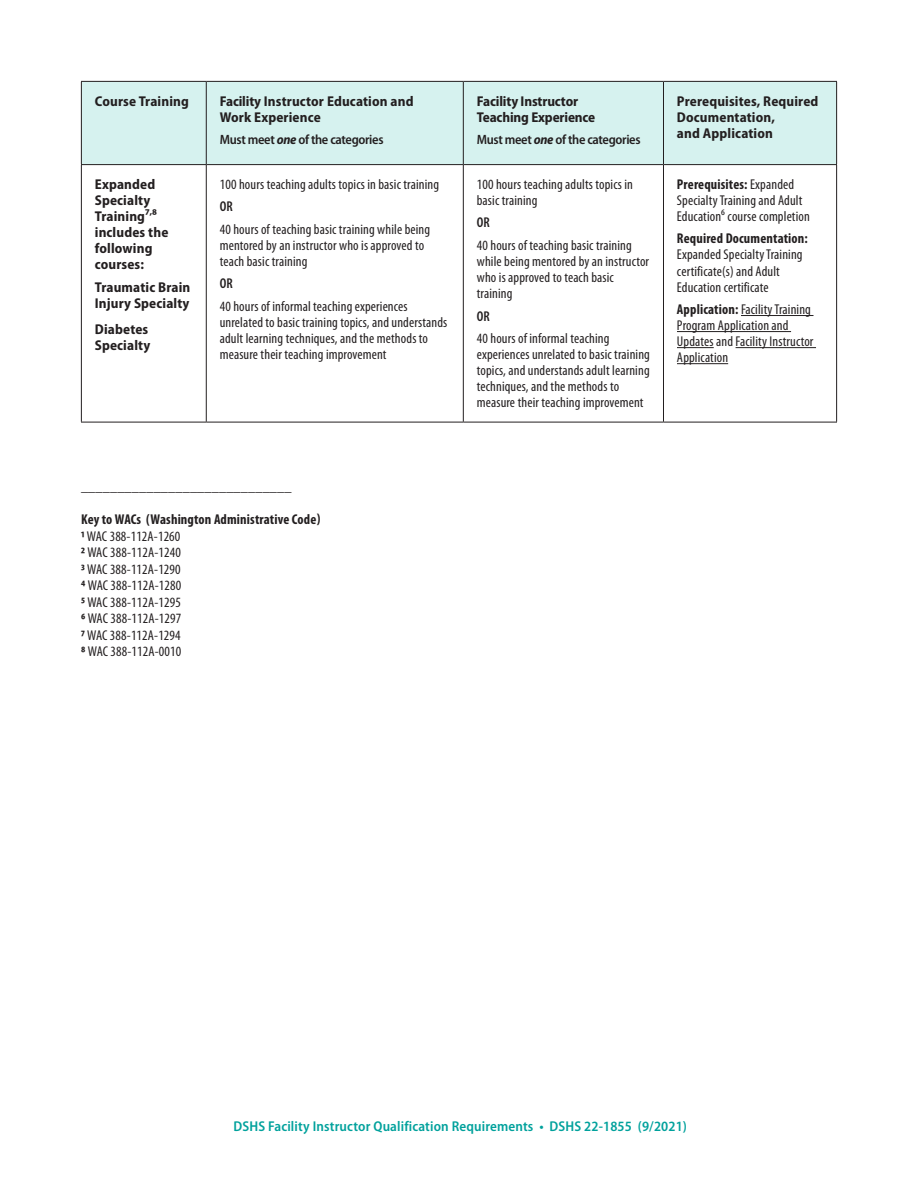
<style>
.page{position:relative;width:918px;height:1188px;background:#fff}
.page>*{position:absolute;margin:0;border:0;box-sizing:border-box;transform-origin:0 0}
.Body_copy{font:condensed 14.25px/16px "Myriad Pro";letter-spacing:.01em;color:#231f20}
.Body_copy-2{font:700 semi-condensed 14.25px/16px "Myriad Pro";letter-spacing:.01em;color:#231f20}
.Body_copy-3{font:700 condensed 14.25px "Myriad Pro";letter-spacing:.01em;color:#231f20}
.Body_copy-4{font:600 semi-condensed 14.25px "Myriad Pro";letter-spacing:.01em;color:#00a19c}
.Body_copy-5{font:700 semi-condensed 14.25px/16px "Myriad Pro";letter-spacing:-.01em;color:#231f20}
.Body_copy-6{font:600 condensed 14.25px "Myriad Pro";letter-spacing:.01em;color:#231f20}
.Body_copy-7{font:600 semi-condensed 13.5px "Myriad Pro";letter-spacing:-.025em;color:#231f20}
.s1{font-weight:700;font-style:italic}
.s2{font-weight:700}
</style>
<div class="page">
<div style="left:82px;top:82px;width:754px;height:82px;background:#d6f2ef"></div>
<hr style="left:81px;top:81px;width:125px;height:1px;background:#231f20">
<hr style="left:81px;top:82px;width:1px;height:82px;background:#231f20">
<hr style="left:206px;top:81px;width:257px;height:1px;background:#231f20">
<hr style="left:206px;top:82px;width:1px;height:82px;background:#231f20">
<hr style="left:463px;top:81px;width:200px;height:1px;background:#231f20">
<hr style="left:463px;top:82px;width:1px;height:82px;background:#231f20">
<hr style="left:663px;top:81px;width:174px;height:1px;background:#231f20">
<hr style="left:663px;top:82px;width:1px;height:82px;background:#231f20">
<hr style="left:836px;top:82px;width:1px;height:82px;background:#231f20">
<hr style="left:81px;top:164px;width:125px;height:1px;background:#231f20">
<hr style="left:81px;top:165px;width:1px;height:257px;background:#231f20">
<hr style="left:206px;top:164px;width:257px;height:1px;background:#231f20">
<hr style="left:206px;top:165px;width:1px;height:257px;background:#231f20">
<hr style="left:463px;top:164px;width:200px;height:1px;background:#231f20">
<hr style="left:463px;top:165px;width:1px;height:257px;background:#231f20">
<hr style="left:663px;top:164px;width:174px;height:1px;background:#231f20">
<hr style="left:663px;top:165px;width:1px;height:257px;background:#231f20">
<hr style="left:836px;top:165px;width:1px;height:257px;background:#231f20">
<hr style="left:81px;top:422px;width:125px;height:1px;background:#231f20">
<hr style="left:206px;top:422px;width:257px;height:1px;background:#231f20">
<hr style="left:463px;top:422px;width:200px;height:1px;background:#231f20">
<hr style="left:663px;top:422px;width:174px;height:1px;background:#231f20">
<hr style="left:741px;top:315px;width:72px;height:1px;background:#231f20">
<hr style="left:677px;top:331px;width:114px;height:1px;background:#231f20">
<hr style="left:677px;top:347px;width:37px;height:1px;background:#231f20">
<hr style="left:736px;top:347px;width:80px;height:1px;background:#231f20">
<hr style="left:677px;top:363px;width:51px;height:1px;background:#231f20">
<p class="Body_copy-2" style="left:95px;top:93px;width:96px">Course Training</p>
<p class="Body_copy-2" style="left:220px;top:93px;width:195px">Facility Instructor Education and<br>Work Experience</p>
<p class="Body_copy-7" style="left:220px;top:132px;width:165px">Must meet <span class="s1">one</span> of the categories</p>
<p class="Body_copy-2" style="left:95px;top:176px;width:75px">Expanded<br>Specialty<br>Training⁷,⁸ includes the following courses:</p>
<p class="Body_copy-2" style="left:95px;top:279px;width:97px">Traumatic Brain<br>Injury Specialty</p>
<p class="Body_copy-2" style="left:95px;top:321px;width:57px">Diabetes<br>Specialty</p>
<p class="Body_copy" style="left:220px;top:176px;width:221px">100 hours teaching adults topics in basic training</p>
<p class="Body_copy-6" style="left:220px;top:199px;width:15px">OR</p>
<p class="Body_copy" style="left:220px;top:221px;width:212px">40 hours of teaching basic training while being mentored by an instructor who is approved to teach basic training</p>
<p class="Body_copy-6" style="left:220px;top:276px;width:15px">OR</p>
<p class="Body_copy" style="left:220px;top:299px;width:229px">40 hours of informal teaching experiences unrelated to basic training topics, and understands adult learning techniques, and the methods to measure their teaching improvement</p>
<p class="Body_copy-5" style="left:477px;top:93px;width:120px">Facility Instructor<br>Teaching Experience</p>
<p class="Body_copy-7" style="left:477px;top:132px;width:165px">Must meet <span class="s1">one</span> of the categories</p>
<p class="Body_copy" style="left:477px;top:176px;width:158px">100 hours teaching adults topics in basic training</p>
<p class="Body_copy-6" style="left:477px;top:215px;width:15px">OR</p>
<p class="Body_copy" style="left:477px;top:237px;width:174px">40 hours of teaching basic training while being mentored by an instructor who is approved to teach basic training</p>
<p class="Body_copy-6" style="left:477px;top:308px;width:15px">OR</p>
<p class="Body_copy" style="left:477px;top:331px;width:175px">40 hours of informal teaching experiences unrelated to basic training topics, and understands adult learning techniques, and the methods to measure their teaching improvement</p>
<p class="Body_copy-2" style="left:677px;top:93px;width:143px">Prerequisites, Required<br>Documentation,<br>and Application</p>
<p class="Body_copy" style="left:677px;top:176px;width:134px"><span class="s2">Prerequisites:</span> Expanded<br>Specialty Training and Adult<br>Education⁶ course completion</p>
<p class="Body_copy" style="left:677px;top:231px;width:132px"><span class="s2">Required Documentation:<br></span>Expanded Specialty Training certificate(s) and Adult<br>Education certificate</p>
<p class="Body_copy" style="left:677px;top:302px;width:138px"><span class="s2">Application:</span> Facility Training<br>Program Application and<br>Updates and Facility Instructor<br>Application</p>
<p class="Body_copy-3" style="left:81px;top:479px;width:212px">_____________________________</p>
<p class="Body_copy-3" style="left:81px;top:512px;width:241px">Key to WACs (Washington Administrative Code)</p>
<p class="Body_copy" style="left:81px;top:528px;width:101px"><span class="s2">1</span> WAC 388-112A-1260</p>
<p class="Body_copy" style="left:81px;top:545px;width:101px"><span class="s2">2</span> WAC 388-112A-1240</p>
<p class="Body_copy" style="left:81px;top:561px;width:101px"><span class="s2">3</span> WAC 388-112A-1290</p>
<p class="Body_copy" style="left:81px;top:578px;width:102px"><span class="s2">4</span> WAC 388-112A-1280</p>
<p class="Body_copy" style="left:81px;top:594px;width:101px"><span class="s2">5</span> WAC 388-112A-1295</p>
<p class="Body_copy" style="left:81px;top:611px;width:102px"><span class="s2">6</span> WAC 388-112A-1297</p>
<p class="Body_copy" style="left:81px;top:627px;width:101px"><span class="s2">7</span> WAC 388-112A-1294</p>
<p class="Body_copy" style="left:81px;top:644px;width:102px"><span class="s2">8</span> WAC 388-112A-0010</p>
<p class="Body_copy-4" style="left:234px;top:1118px;width:455px">DSHS Facility Instructor Qualification Requirements • DSHS 22-1855 (9/2021)</p>
</div>
